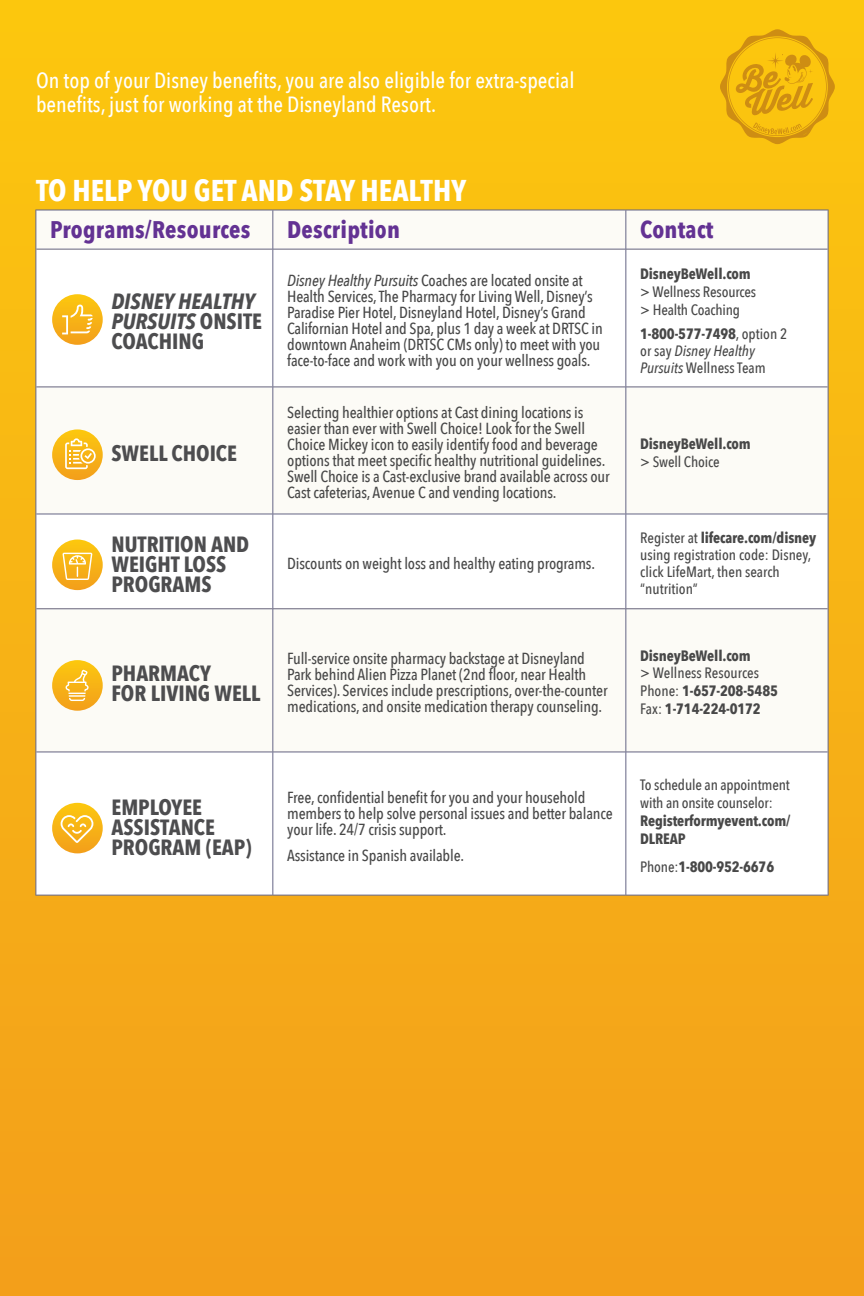
<style>
.page{position:relative;width:864px;height:1296px;background:#fff}
.page>*{position:absolute;margin:0;border:0;box-sizing:border-box;transform-origin:0 0}
.t1{font:700 30px "Avenir Next Condensed";color:#fff}
.t2{font:700 24px "Avenir Next Condensed";letter-spacing:.01em;color:#633293}
.t3{font:500 22px/24px "Avenir Next Condensed";color:#fff}
.t4{font:700 22px/20px "Avenir Next Condensed";color:#4d4d4f}
.t5{font:italic 700 22px/20px "Avenir Next Condensed";color:#4d4d4f}
.t6{font:500 16px/16px "Avenir Next Condensed";letter-spacing:-.01em;color:#484848}
.t7{font:500 15px/17px "Avenir Next Condensed";letter-spacing:-.01em;color:#484848}
.t8{font:700 15px/18px "Avenir Next Condensed";letter-spacing:-.01em;color:#484848}
.s1{font-style:normal}
.s2{font-style:italic}
.s3{font-weight:700}
.s4{font-weight:500}
</style>
<div class="page">
<div style="left:0;top:0;width:864px;height:1296px;background:linear-gradient(to bottom,#fcc70f,#f39e1b)"></div>
<div style="left:36px;top:211px;width:792px;height:38px;background:#fcfbf6"></div>
<svg style="left:36px;top:250px;width:792px;height:645px"></svg>
<hr style="left:35px;top:210px;width:1px;height:39px;background:#646585">
<hr style="left:35px;top:387px;width:1px;height:127px;background:#646585">
<hr style="left:35px;top:609px;width:1px;height:143px;background:#646585">
<hr style="left:272px;top:210px;width:1px;height:39px;background:#646585">
<hr style="left:625px;top:210px;width:1px;height:39px;background:#646585">
<hr style="left:828px;top:210px;width:1px;height:39px;background:#646585">
<hr style="left:272px;top:387px;width:1px;height:127px;background:#646585">
<hr style="left:625px;top:387px;width:1px;height:127px;background:#646585">
<hr style="left:828px;top:387px;width:1px;height:127px;background:#646585">
<hr style="left:272px;top:609px;width:1px;height:143px;background:#646585">
<hr style="left:625px;top:609px;width:1px;height:143px;background:#646585">
<hr style="left:828px;top:609px;width:1px;height:143px;background:#646585">
<hr style="left:35px;top:210px;width:238px;height:1px;background:#646585">
<hr style="left:273px;top:210px;width:353px;height:1px;background:#646585">
<hr style="left:626px;top:210px;width:203px;height:1px;background:#646585">
<hr style="left:35px;top:249px;width:1px;height:138px;background:#646585">
<hr style="left:36px;top:249px;width:237px;height:1px;background:#646585">
<hr style="left:273px;top:249px;width:353px;height:1px;background:#646585">
<hr style="left:626px;top:249px;width:202px;height:1px;background:#646585">
<hr style="left:272px;top:249px;width:1px;height:138px;background:#646585">
<hr style="left:625px;top:249px;width:1px;height:138px;background:#646585">
<hr style="left:828px;top:249px;width:1px;height:138px;background:#646585">
<hr style="left:36px;top:387px;width:237px;height:1px;background:#646585">
<hr style="left:273px;top:387px;width:353px;height:1px;background:#646585">
<hr style="left:626px;top:387px;width:202px;height:1px;background:#646585">
<hr style="left:35px;top:514px;width:1px;height:95px;background:#646585">
<hr style="left:36px;top:514px;width:237px;height:1px;background:#646585">
<hr style="left:273px;top:514px;width:353px;height:1px;background:#646585">
<hr style="left:626px;top:514px;width:202px;height:1px;background:#646585">
<hr style="left:272px;top:514px;width:1px;height:95px;background:#646585">
<hr style="left:625px;top:514px;width:1px;height:95px;background:#646585">
<hr style="left:828px;top:514px;width:1px;height:95px;background:#646585">
<hr style="left:36px;top:608px;width:237px;height:1px;background:#646585">
<hr style="left:273px;top:608px;width:353px;height:1px;background:#646585">
<hr style="left:626px;top:608px;width:202px;height:1px;background:#646585">
<hr style="left:35px;top:752px;width:1px;height:143px;background:#646585">
<hr style="left:36px;top:752px;width:237px;height:1px;background:#646585">
<hr style="left:273px;top:752px;width:353px;height:1px;background:#646585">
<hr style="left:626px;top:752px;width:202px;height:1px;background:#646585">
<hr style="left:272px;top:752px;width:1px;height:143px;background:#646585">
<hr style="left:625px;top:752px;width:1px;height:143px;background:#646585">
<hr style="left:828px;top:752px;width:1px;height:143px;background:#646585">
<hr style="left:35px;top:895px;width:238px;height:1px;background:#646585">
<hr style="left:273px;top:895px;width:353px;height:1px;background:#646585">
<hr style="left:626px;top:895px;width:203px;height:1px;background:#646585">
<svg style="left:52px;top:540px;width:51px;height:50px"></svg>
<svg style="left:63px;top:553px;width:29px;height:27px"></svg>
<svg style="left:52px;top:660px;width:51px;height:51px"></svg>
<svg style="left:66px;top:670px;width:23px;height:31px"></svg>
<svg style="left:52px;top:429px;width:51px;height:51px"></svg>
<svg style="left:65px;top:438px;width:31px;height:31px"></svg>
<svg style="left:52px;top:803px;width:51px;height:50px"></svg>
<svg style="left:61px;top:815px;width:32px;height:28px"></svg>
<svg style="left:52px;top:294px;width:51px;height:51px"></svg>
<svg style="left:62px;top:305px;width:31px;height:29px"></svg>
<svg style="left:720px;top:29px;width:115px;height:115px;background:#eeb40f"></svg>
<h3 class="t3" style="left:36px;top:68px;width:540px">On top of your Disney benefits, you are also eligible for extra-special benefits, just for working at the Disneyland Resort.</h3>
<h1 class="t1" style="left:36px;top:172px;width:432px">TO HELP YOU GET AND STAY HEALTHY</h1>
<h2 class="t2" style="left:50px;top:215px;width:202px">Programs/Resources</h2>
<h2 class="t2" style="left:287px;top:215px;width:114px">Description</h2>
<h2 class="t2" style="left:640px;top:215px;width:75px">Contact</h2>
<h3 class="t5" style="left:111px;top:291px;width:152px">DISNEY HEALTHY<br>PURSUITS <span class="s1">ONSITE<br>COACHING</span></h3>
<h3 class="t4" style="left:111px;top:444px;width:127px">SWELL CHOICE</h3>
<h3 class="t4" style="left:111px;top:535px;width:139px">NUTRITION AND<br>WEIGHT LOSS<br>PROGRAMS</h3>
<h3 class="t4" style="left:111px;top:664px;width:150px">PHARMACY<br>FOR LIVING WELL</h3>
<p class="t6" style="left:287px;top:272px;width:317px"><span class="s2">Disney Healthy Pursuits</span> Coaches are located onsite at Health Services, The Pharmacy for Living Well, Disney’s Paradise Pier Hotel, Disneyland Hotel, Disney’s Grand Californian Hotel and Spa, plus 1 day a week at DRTSC in downtown Anaheim (DRTSC CMs only) to meet with you face-to-face and work with you on your wellness goals.</p>
<p class="t8" style="left:640px;top:264px;width:112px">DisneyBeWell.com</p>
<p class="t7" style="left:640px;top:282px;width:117px;line-height:18px">&gt; Wellness Resources &gt; Health Coaching</p>
<p class="t7" style="left:640px;top:325px;width:149px"><span class="s3">1-800-577-7498</span>, option 2 or say <span class="s2">Disney Healthy<br>Pursuits</span> Wellness Team</p>
<p class="t6" style="left:287px;top:405px;width:324px">Selecting healthier options at Cast dining locations is easier than ever with Swell Choice! Look for the Swell Choice Mickey icon to easily identify food and beverage options that meet specific healthy nutritional guidelines.<br>Swell Choice is a Cast-exclusive brand available across our Cast cafeterias, Avenue C and vending locations.</p>
<p class="t6" style="left:287px;top:556px;width:309px">Discounts on weight loss and healthy eating programs.</p>
<p class="t8" style="left:640px;top:435px;width:112px">DisneyBeWell.com</p>
<p class="t7" style="left:640px;top:453px;width:81px">&gt; Swell Choice</p>
<p class="t7" style="left:640px;top:530px;width:177px">Register at <span class="s3">lifecare.com/disney </span>using registration code: Disney, click LifeMart, then search “nutrition”</p>
<p class="t6" style="left:287px;top:651px;width:322px">Full-service onsite pharmacy backstage at Disneyland Park behind Alien Pizza Planet (2nd floor, near Health Services). Services include prescriptions, over-the-counter medications, and onsite medication therapy counseling.</p>
<p class="t8" style="left:640px;top:647px;width:112px">DisneyBeWell.com</p>
<p class="t7" style="left:640px;top:664px;width:139px;line-height:18px">&gt; Wellness Resources<br>Phone: <span class="s3">1-657-208-5485<br></span>Fax: <span class="s3">1-714-224-0172</span></p>
<h3 class="t4" style="left:111px;top:797px;width:142px">EMPLOYEE<br>ASSISTANCE<br>PROGRAM (EAP)</h3>
<p class="t6" style="left:287px;top:789px;width:327px">Free, confidential benefit for you and your household members to help solve personal issues and better balance your life. 24/7 crisis support.</p>
<p class="t6" style="left:287px;top:847px;width:178px">Assistance in Spanish available.</p>
<p class="t7" style="left:640px;top:776px;width:151px;line-height:18px">To schedule an appointment with an onsite counselor:</p>
<p class="t8" style="left:640px;top:812px;width:152px">Registerformyevent.com/<br>DLREAP</p>
<p class="t8" style="left:640px;top:858px;width:135px"><span class="s4">Phone:</span>1-800-952-6676</p>
</div>
